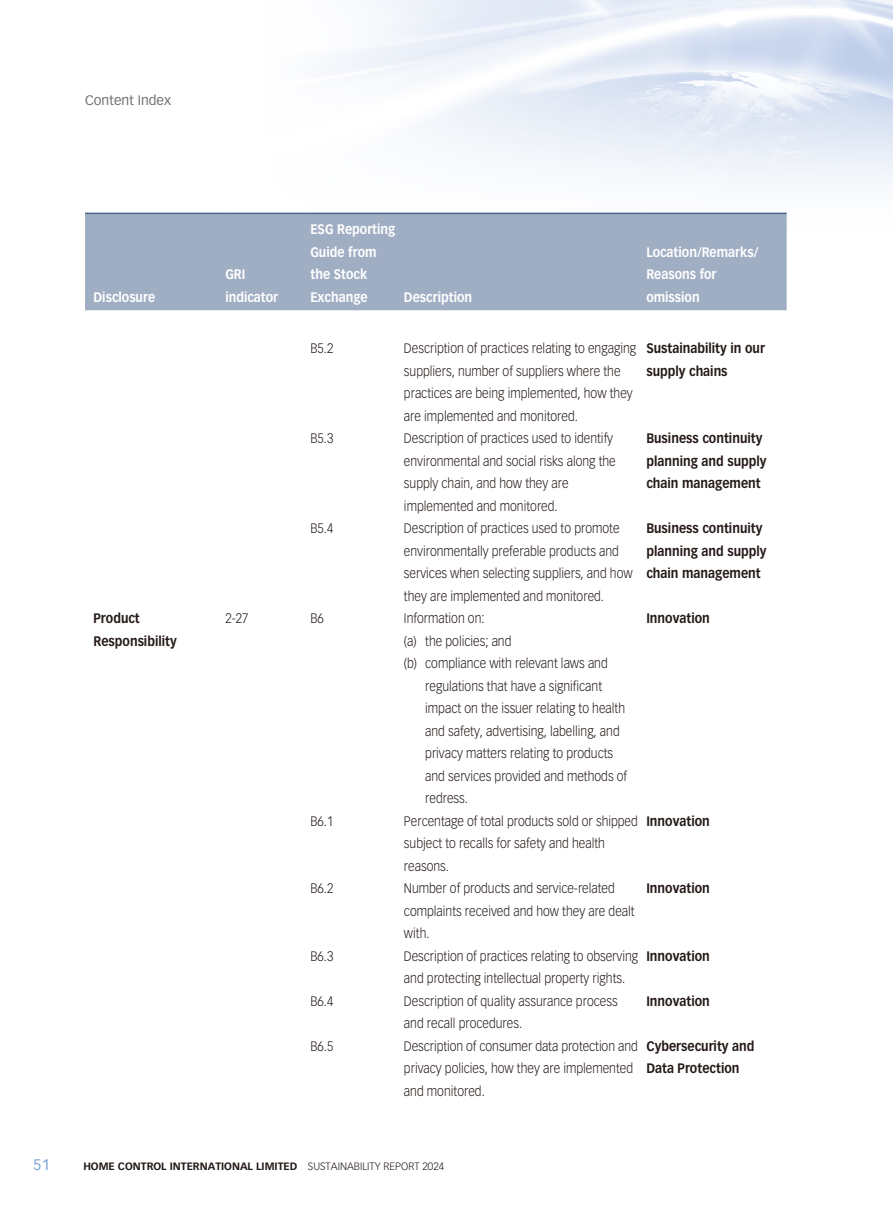
<style>
.page{position:relative;width:893px;height:1212px;background:#fff}
.page>*{position:absolute;margin:0;border:0;box-sizing:border-box;transform-origin:0 0}
.t1{font:15px "Vectora LT Std";color:#7ba3d6}
.t2{font:300 13.5px/22.5px "Vectora LT Std";color:#231916;scale:.9 1}
.t3{font:700 13.5px/22.5px "Vectora LT Std";color:#231916;scale:.9 1}
.t4{font:700 13.5px/22.5px "Vectora LT Std";color:#fff;scale:.9 1}
.t5{font:13.5px "Vectora LT Std";color:#727272}
.t6{font:700 10.5px "Vectora LT Std";color:#231916}
.t7{font:300 10.5px "Vectora LT Std";color:#231916}
</style>
<div class="page">
<div style="left:85px;top:214px;width:702px;height:96px;background:#a0aec4"></div>
<hr style="left:85px;top:213px;width:140px;height:1px;background:#4b6689">
<hr style="left:225px;top:213px;width:85px;height:1px;background:#4b6689">
<hr style="left:310px;top:213px;width:94px;height:1px;background:#4b6689">
<hr style="left:404px;top:213px;width:242px;height:1px;background:#4b6689">
<hr style="left:646px;top:213px;width:141px;height:1px;background:#4b6689">
<p class="t5" style="left:85px;top:92px;width:88px">Content Index</p>
<p class="t1" style="left:33px;top:1156px;width:18px">51</p>
<p class="t4" style="left:94px;top:286px;width:70px">Disclosure</p>
<p class="t4" style="left:225px;top:263px;width:60px">GRI indicator</p>
<p class="t4" style="left:310px;top:218px;width:96px">ESG Reporting<br>Guide from the Stock</p>
<p class="t4" style="left:310px;top:286px;width:65px">Exchange</p>
<p class="t4" style="left:404px;top:286px;width:77px">Description</p>
<p class="t4" style="left:646px;top:241px;width:126px">Location/Remarks/<br>Reasons for omission</p>
<p class="t2" style="left:310px;top:337px;width:27px">B5.2</p>
<p class="t2" style="left:404px;top:337px;width:259px">Description of practices relating to engaging</p>
<p class="t2" style="left:404px;top:360px;width:256px">suppliers, number of suppliers where the practices are being implemented, how they are implemented and monitored.</p>
<p class="t2" style="left:310px;top:427px;width:27px">B5.3</p>
<p class="t2" style="left:404px;top:427px;width:234px">Description of practices used to identify</p>
<p class="t2" style="left:404px;top:450px;width:237px">environmental and social risks along the supply chain, and how they are implemented and monitored.</p>
<p class="t2" style="left:310px;top:517px;width:27px">B5.4</p>
<p class="t2" style="left:404px;top:517px;width:241px">Description of practices used to promote</p>
<p class="t2" style="left:404px;top:540px;width:256px">environmentally preferable products and services when selecting suppliers, and how they are implemented and monitored.</p>
<p class="t3" style="left:94px;top:607px;width:94px">Product<br>Responsibility</p>
<p class="t2" style="left:404px;top:607px;width:91px">Information on:</p>
<p class="t2" style="left:225px;top:607px;width:27px">2-27</p>
<p class="t2" style="left:310px;top:607px;width:17px">6B</p>
<p class="t2" style="left:425px;top:630px;width:97px">the policies; and</p>
<p class="t2" style="left:404px;top:630px;width:16px">)a(</p>
<p class="t2" style="left:404px;top:652px;width:16px">)b(</p>
<p class="t2" style="left:425px;top:652px;width:204px">compliance with relevant laws and</p>
<p class="t2" style="left:425px;top:675px;width:226px">regulations that have a significant impact on the issuer relating to health and safety, advertising, labelling, and privacy matters relating to products and services provided and methods of redress.</p>
<p class="t2" style="left:310px;top:810px;width:27px">B6.1</p>
<p class="t2" style="left:404px;top:810px;width:261px">Percentage of total products sold or shipped</p>
<p class="t2" style="left:404px;top:832px;width:225px">subject to recalls for safety and health reasons.</p>
<p class="t2" style="left:310px;top:877px;width:27px">B6.2</p>
<p class="t2" style="left:404px;top:877px;width:236px">Number of products and service-related</p>
<p class="t2" style="left:404px;top:900px;width:258px">complaints received and how they are dealt with.</p>
<p class="t2" style="left:310px;top:945px;width:27px">B6.3</p>
<p class="t2" style="left:404px;top:945px;width:262px">Description of practices relating to observing</p>
<p class="t2" style="left:404px;top:967px;width:247px">and protecting intellectual property rights.</p>
<p class="t2" style="left:310px;top:990px;width:27px">B6.4</p>
<p class="t2" style="left:404px;top:990px;width:239px">Description of quality assurance process</p>
<p class="t2" style="left:404px;top:1012px;width:133px">and recall procedures.</p>
<p class="t2" style="left:310px;top:1035px;width:27px">B6.5</p>
<p class="t2" style="left:404px;top:1035px;width:261px">Description of consumer data protection and</p>
<p class="t2" style="left:404px;top:1057px;width:256px">privacy policies, how they are implemented and monitored.</p>
<p class="t3" style="left:646px;top:337px;width:133px">Sustainability in our supply chains</p>
<p class="t3" style="left:646px;top:427px;width:135px">Business continuity planning and supply chain management</p>
<p class="t3" style="left:646px;top:517px;width:135px">Business continuity planning and supply chain management</p>
<p class="t3" style="left:646px;top:607px;width:72px">Innovation</p>
<p class="t3" style="left:646px;top:810px;width:72px">Innovation</p>
<p class="t3" style="left:646px;top:877px;width:72px">Innovation</p>
<p class="t3" style="left:646px;top:945px;width:72px">Innovation</p>
<p class="t3" style="left:646px;top:990px;width:72px">Innovation</p>
<p class="t3" style="left:646px;top:1035px;width:122px">Cybersecurity and<br>Data Protection</p>
<p class="t6" style="left:83px;top:1159px;width:216px">HOME CONTROL INTERNATIONAL LIMITED</p>
<p class="t7" style="left:308px;top:1160px;width:138px">SUSTAINABILITY REPORT 2024</p>
</div>
